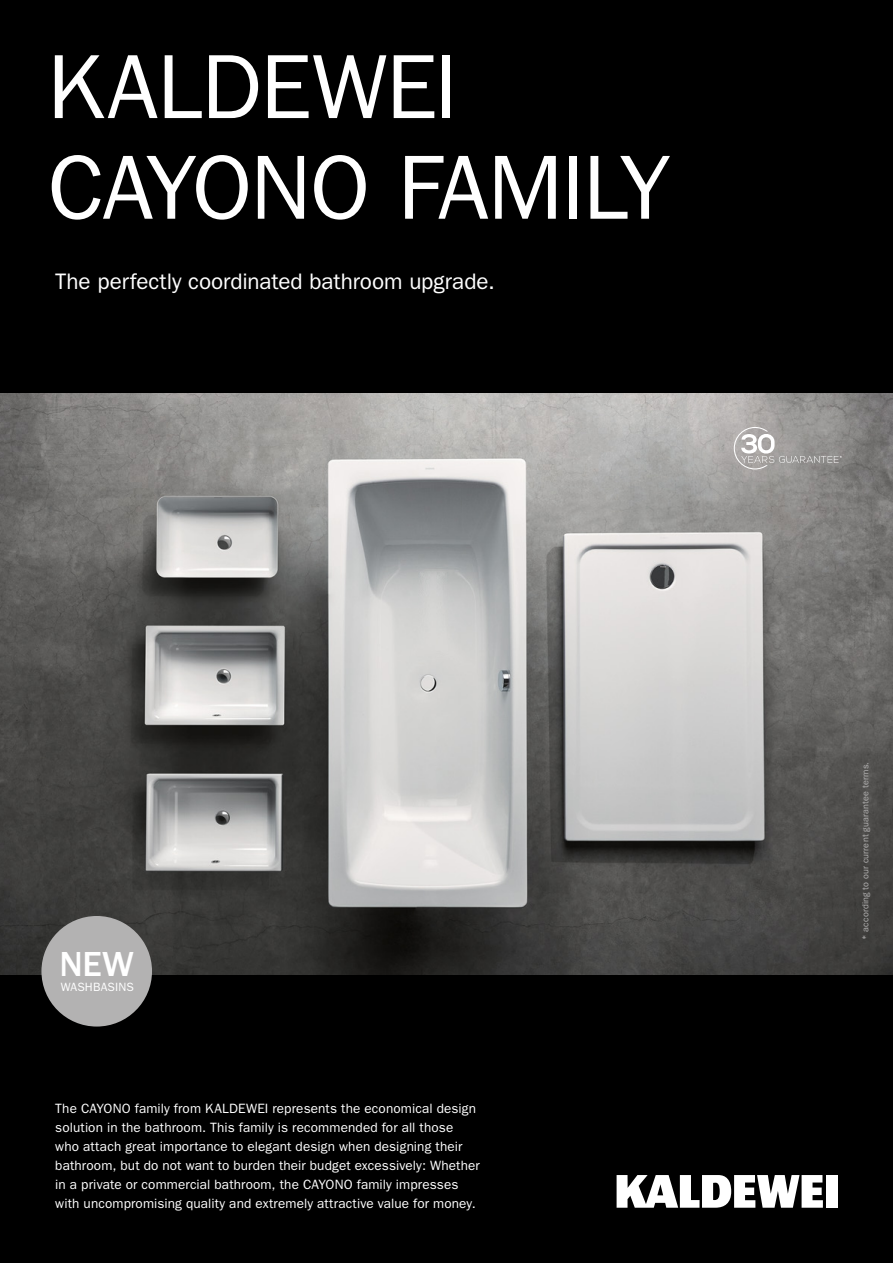
<style>
.page{position:relative;width:893px;height:1263px;background:#000}
.page>*{position:absolute;margin:0;border:0;box-sizing:border-box;transform-origin:0 0}
.t1{font:91.5px/100.6px "ITC Franklin Gothic Std";letter-spacing:-.015em;color:#fff}
.t2{font:500 36px "ITC Franklin Gothic Std";color:#fff}
.t3{font:22.5px "ITC Franklin Gothic Std";letter-spacing:-.005em;color:#fff}
.t4{font:13.5px/18.9px "ITC Franklin Gothic Std";letter-spacing:.01em;color:#fff}
.t5{font:12px "ITC Franklin Gothic Std";letter-spacing:.015em;color:#fff}
.t6{font:9px "ITC Franklin Gothic Std";letter-spacing:.02em;color:#b3b2b2}
</style>
<div class="page">
<img style="left:0;top:394px;width:893px;height:580px">
<div style="left:827px;top:1175px;width:11px;height:33px;background:#fff"></div>
<svg style="left:617px;top:1175px;width:206px;height:33px"></svg>
<svg style="left:734px;top:427px;width:108px;height:42px;background:#a8a6a4"></svg>
<div style="left:41px;top:916px;width:111px;height:110px;background:#b3b2b2;border-radius:50%"></div>
<h1 class="t1" style="left:47px;top:37px;width:625px">KALDEWEI<br>CAYONO FAMILY</h1>
<h3 class="t3" style="left:55px;top:269px;width:441px">The perfectly coordinated bathroom upgrade.</h3>
<h2 class="t2" style="left:59px;top:944px;width:76px">NEW</h2>
<p class="t5" style="left:61px;top:980px;width:75px">WASHBASINS</p>
<p class="t4" style="left:55px;top:1099px;width:426px">The CAYONO family from KALDEWEI represents the economical design solution in the bathroom. This family is recommended for all those who attach great importance to elegant design when designing their bathroom, but do not want to burden their budget excessively: Whether in a private or commercial bathroom, the CAYONO family impresses with uncompromising quality and extremely attractive value for money.</p>
<p class="t6" style="left:860px;top:940px;width:179px;rotate:-90deg">* according to our current guarantee terms.</p>
</div>
